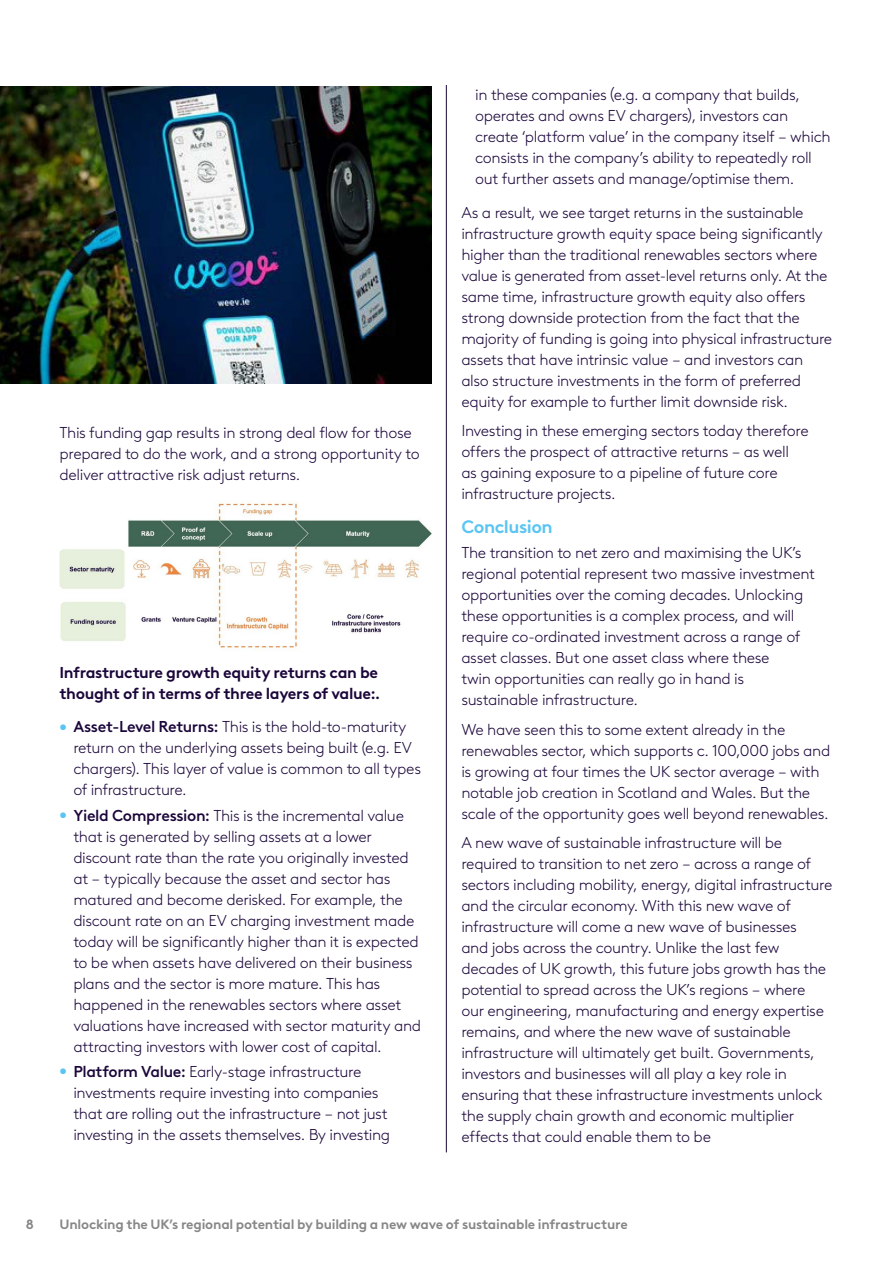
<style>
.page{position:relative;width:893px;height:1263px;background:#fff}
.page>*{position:absolute;margin:0;border:0;box-sizing:border-box;transform-origin:0 0}
.t1{font:700 18px "Brown LL";letter-spacing:-.03em;color:#5bc5f2}
.t2{font:300 15.75px/21px "Brown LL";letter-spacing:-.025em;color:#1b063a}
.t3{font:700 15.75px/21px "Brown LL";letter-spacing:-.025em;color:#1b063a}
.t4{font:700 13.5px "Brown LL";letter-spacing:-.015em;color:#878787}
.s1{font-weight:500}
</style>
<div class="page">
<img style="left:0;top:87px;width:432px;height:296px">
<hr style="left:446px;top:85px;width:1px;height:1067px;background:#1b063a">
<img style="left:60px;top:503px;width:372px;height:146px">
<p class="t2" style="left:60px;top:421px;width:362px">This funding gap results in strong deal flow for those prepared to do the work, and a strong opportunity to deliver attractive risk adjust returns.</p>
<p class="t3" style="left:60px;top:660px;width:322px">Infrastructure growth equity returns can be thought of in terms of three layers of value:.</p>
<p class="t2" style="left:73px;top:715px;width:349px;text-indent:-14px"><sup>•</sup> <span class="s1">Asset-Level Returns:</span> This is the hold-to-maturity return on the underlying assets being built (e.g. EV chargers). This layer of value is common to all types of infrastructure.</p>
<p class="t2" style="left:73px;top:804px;width:349px;text-indent:-14px"><sup>•</sup> <span class="s1">Yield Compression:</span> This is the incremental value that is generated by selling assets at a lower discount rate than the rate you originally invested at – typically because the asset and sector has matured and become derisked. For example, the discount rate on an EV charging investment made today will be significantly higher than it is expected to be when assets have delivered on their business plans and the sector is more mature. This has happened in the renewables sectors where asset valuations have increased with sector maturity and attracting investors with lower cost of capital.</p>
<p class="t2" style="left:73px;top:1060px;width:318px;text-indent:-14px"><sup>•</sup> <span class="s1">Platform Value:</span> Early-stage infrastructure investments require investing into companies that are rolling out the infrastructure – not just investing in the assets themselves. By investing</p>
<p class="t2" style="left:475px;top:83px;width:357px">in these companies (e.g. a company that builds, operates and owns EV chargers), investors can create ‘platform value’ in the company itself – which consists in the company’s ability to repeatedly roll out further assets and manage/optimise them.</p>
<p class="t2" style="left:461px;top:201px;width:372px">As a result, we see target returns in the sustainable infrastructure growth equity space being significantly higher than the traditional renewables sectors where value is generated from asset-level returns only. At the same time, infrastructure growth equity also offers strong downside protection from the fact that the majority of funding is going into physical infrastructure assets that have intrinsic value – and investors can also structure investments in the form of preferred equity for example to further limit downside risk.</p>
<p class="t2" style="left:461px;top:419px;width:349px">Investing in these emerging sectors today therefore offers the prospect of attractive returns – as well<br>as gaining exposure to a pipeline of future core infrastructure projects.</p>
<p class="t1" style="left:461px;top:513px;width:93px">Conclusion</p>
<p class="t2" style="left:461px;top:541px;width:355px">The transition to net zero and maximising the UK’s regional potential represent two massive investment opportunities over the coming decades. Unlocking these opportunities is a complex process, and will require co-ordinated investment across a range of asset classes. But one asset class where these<br>twin opportunities can really go in hand is sustainable infrastructure.</p>
<p class="t2" style="left:461px;top:718px;width:370px">We have seen this to some extent already in the renewables sector, which supports c. 100,000 jobs and is growing at four times the UK sector average – with notable job creation in Scotland and Wales. But the scale of the opportunity goes well beyond renewables.</p>
<p class="t2" style="left:461px;top:831px;width:372px">A new wave of sustainable infrastructure will be required to transition to net zero – across a range of sectors including mobility, energy, digital infrastructure and the circular economy. With this new wave of infrastructure will come a new wave of businesses<br>and jobs across the country. Unlike the last few decades of UK growth, this future jobs growth has the potential to spread across the UK’s regions – where<br>our engineering, manufacturing and energy expertise remains, and where the new wave of sustainable infrastructure will ultimately get built. Governments, investors and businesses will all play a key role in ensuring that these infrastructure investments unlock the supply chain growth and economic multiplier effects that could enable them to be</p>
<p class="t4" style="left:26px;top:1214px;width:10px">8</p>
<p class="t4" style="left:60px;top:1214px;width:570px">Unlocking the UK’s regional potential by building a new wave of sustainable infrastructure</p>
</div>
